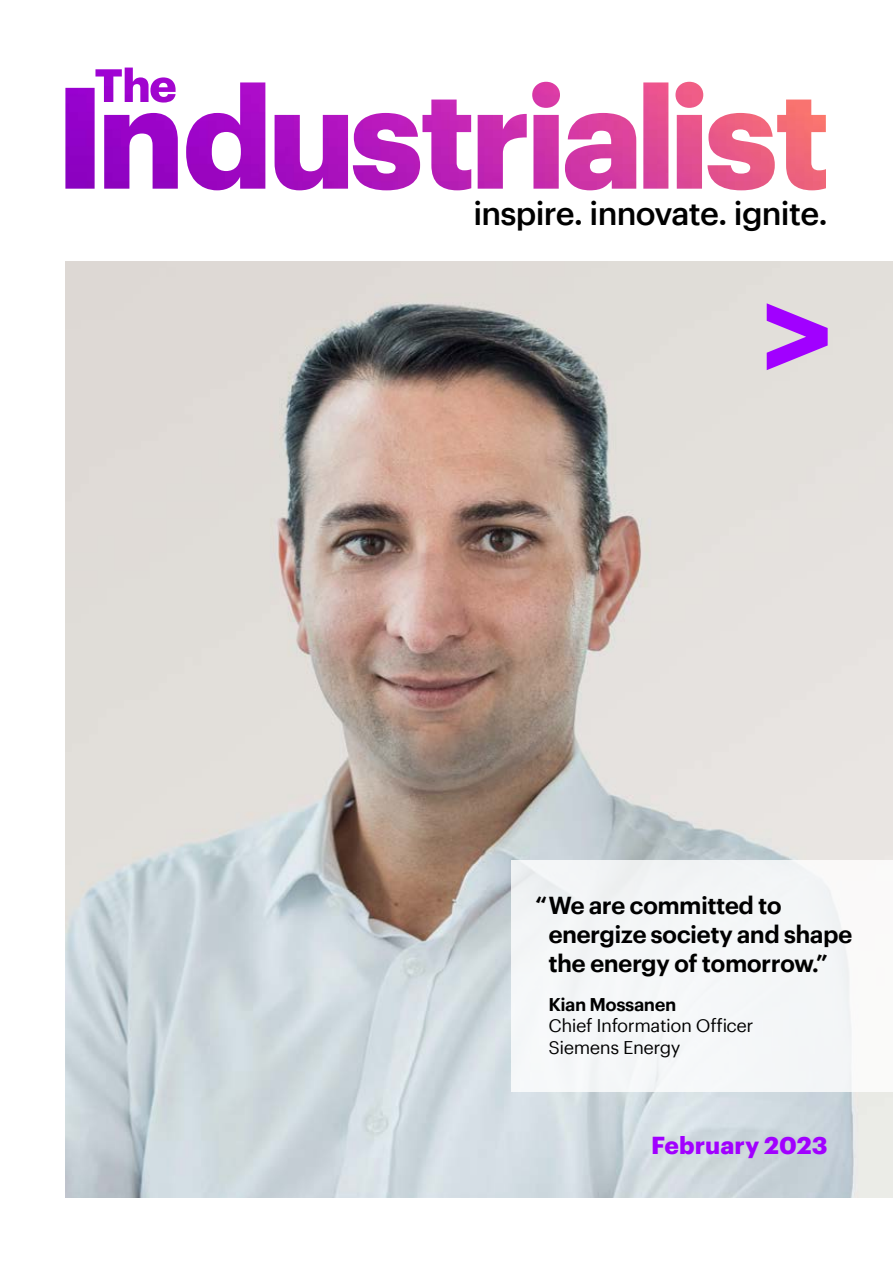
<style>
.page{position:relative;width:893px;height:1263px;background:#fff}
.page>*{position:absolute;margin:0;border:0;box-sizing:border-box;transform-origin:0 0}
.t1{font:500 32.55px "Graphik";letter-spacing:-.025em;color:#000}
.t2{font:600 24px/28.8px "Graphik";letter-spacing:-.025em;color:#000}
.t3{font:700 24px "Graphik";color:#a100ff}
.t4{font:18px/21.6px "Graphik";letter-spacing:-.025em;color:#000}
.t5{font:600 18px "Graphik";letter-spacing:-.025em;color:#000}
</style>
<div class="page">
<img style="left:65px;top:261px;width:828px;height:937px">
<img style="left:65px;top:68px;width:761px;height:122px">
<svg style="left:767px;top:303px;width:61px;height:67px;background:#c375eb"></svg>
<div style="left:511px;top:860px;width:382px;height:231px;background:#f4f6f8"></div>
<h1 class="t1" style="left:473px;top:189px;width:356px">inspire. innovate. ignite.</h1>
<p class="t2" style="left:548px;top:889px;width:305px;text-indent:-13px">“We are committed to energize society and shape the energy of tomorrow.”</p>
<p class="t5" style="left:548px;top:990px;width:129px">Kian Mossanen</p>
<p class="t4" style="left:548px;top:1013px;width:207px">Chief Information Officer<br>Siemens Energy</p>
<p class="t3" style="left:651px;top:1127px;width:178px">February 2023</p>
</div>
